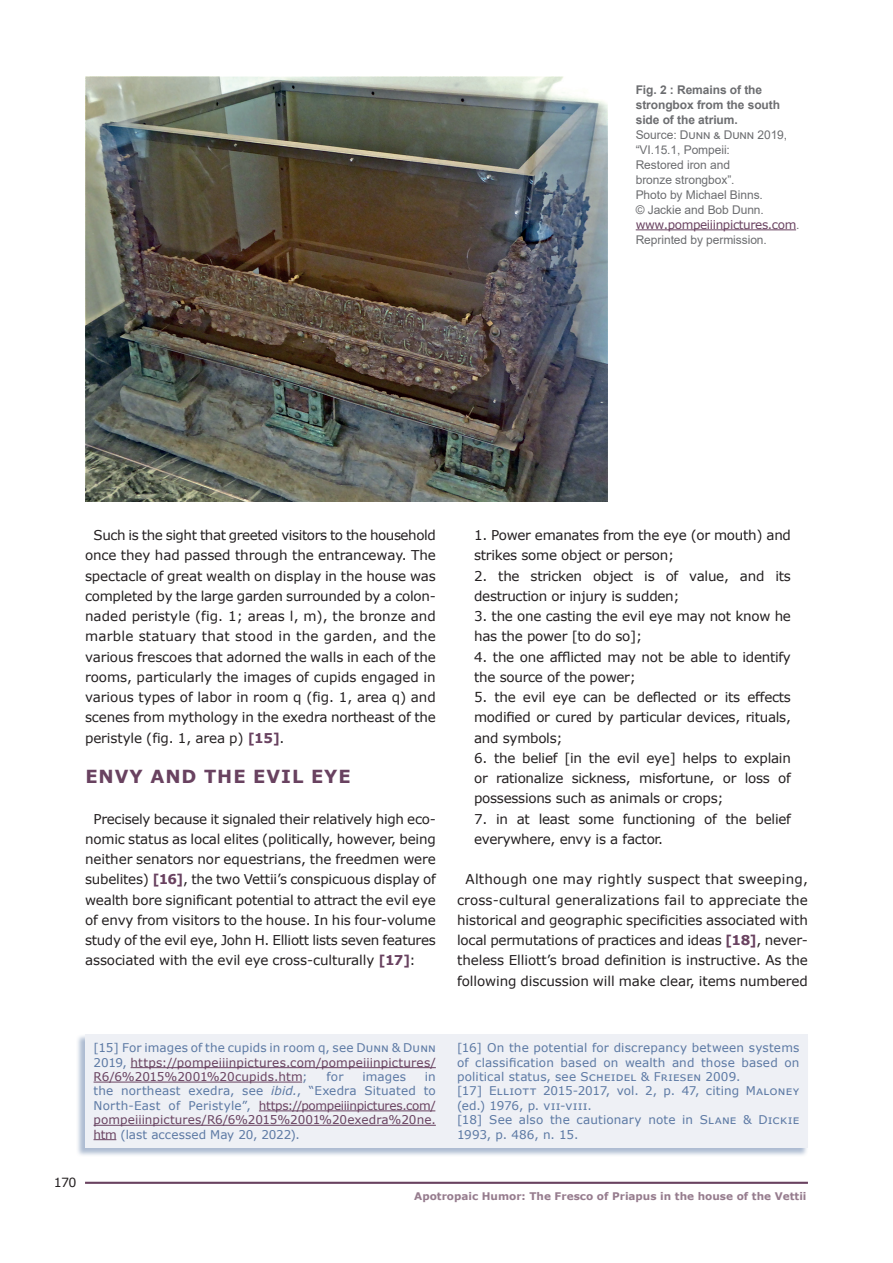
<style>
.page{position:relative;width:893px;height:1263px;background:#fff}
.page>*{position:absolute;margin:0;border:0;box-sizing:border-box;transform-origin:0 0}
.t1{font:700 18px "Verdana";letter-spacing:.055em;color:#694260}
.t2{font:13.5px/20.2px "Verdana";letter-spacing:-.02em;color:#231f20;text-align:justify}
.t3{font:12.6px "Verdana";color:#231f20}
.t4{font:12px/14.4px "Verdana";letter-spacing:.01em;color:#5c79a4;text-align:justify}
.t5{font:12px/15px "Arial";letter-spacing:-.005em;color:#6c6d70}
.t6{font:12px/14.4px "Verdana";letter-spacing:.005em;color:#694260;text-align:justify}
.t7{font:700 12px/15px "Arial";letter-spacing:-.005em;color:#6c6d70}
.t8{font:12px "Verdana";letter-spacing:-.03em;color:#694260}
.t9{font:700 10.5px "Verdana";color:#967c8e}
.s1{font-family:"Arial";color:#6c6d70}
.s2{font-weight:700;color:#694260}
.s3{color:#5c79a4}
.s4{font-style:italic}
.s5{color:#694260}
</style>
<div class="page">
<hr style="left:85px;top:1182px;width:723px;height:2px;background:#694260">
<div style="left:76px;top:1034px;width:732px;height:123px;background:#5c79a4;opacity:.5"></div>
<div style="left:85px;top:1034px;width:723px;height:114px;background:#eef0f5"></div>
<hr style="left:131px;top:1067px;width:305px;height:1px;background:#694260">
<hr style="left:94px;top:1082px;width:208px;height:1px;background:#694260">
<hr style="left:259px;top:1110px;width:176px;height:1px;background:#694260">
<hr style="left:94px;top:1125px;width:342px;height:1px;background:#694260">
<svg style="left:94px;top:1139px;width:22px;height:1px"></svg>
<img style="left:85px;top:77px;width:522px;height:425px">
<hr style="left:636px;top:229px;width:160px;height:1px;background:#694260">
<p class="t7" style="left:636px;top:82px;width:146px">Fig. 2 : Remains of the strongbox from the south side of the atrium.</p>
<p class="t5" style="left:636px;top:127px;width:153px">Source: Dunn &amp; Dunn 2019, “VI.15.1, Pompeii:<br>Restored iron and<br>bronze strongbox”.<br>Photo by Michael Binns.<br>© Jackie and Bob Dunn.</p>
<p class="t8" style="left:636px;top:216px;width:165px">www.pompeiiinpictures.com<span class="s1">.</span></p>
<p class="t5" style="left:636px;top:232px;width:133px">Reprinted by permission.</p>
<p class="t2" style="left:85px;top:525px;width:352px;text-indent:9px">Such is the sight that greeted visitors to the household once they had passed through the entranceway. The spectacle of great wealth on display in the house was completed by the large garden surrounded by a colon&shy;naded peristyle (fig. 1; areas l, m), the bronze and marble statuary that stood in the garden, and the various frescoes that adorned the walls in each of the rooms, particularly the images of cupids engaged in various types of labor in room q (fig. 1, area q) and scenes from mythology in the exedra northeast of the peristyle (fig. 1, area p) <span class="s2">[15]</span>.</p>
<h1 class="t1" style="left:85px;top:764px;width:267px">ENVY AND THE EVIL EYE</h1>
<p class="t2" style="left:85px;top:808px;width:352px;text-indent:9px">Precisely because it signaled their relatively high eco&shy;nomic status as local elites (politically, however, being neither senators nor equestrians, the freedmen were subelites) <span class="s2">[16]</span>, the two Vettii’s conspicuous display of wealth bore significant potential to attract the evil eye of envy from visitors to the house. In his four-volume study of the evil eye, John H. Elliott lists seven features associated with the evil eye cross-culturally <span class="s2">[17]</span>:</p>
<p class="t2" style="left:474px;top:525px;width:318px">1. Power emanates from the eye (or mouth) and strikes some object or person;</p>
<p class="t2" style="left:474px;top:565px;width:318px">2. the stricken object is of value, and its destruction or injury is sudden;</p>
<p class="t2" style="left:474px;top:606px;width:318px">3. the one casting the evil eye may not know he has the power [to do so];</p>
<p class="t2" style="left:474px;top:646px;width:318px">4. the one afflicted may not be able to identify the source of the power;</p>
<p class="t2" style="left:474px;top:687px;width:318px">5. the evil eye can be deflected or its effects modified or cured by particular devices, rituals, and symbols;</p>
<p class="t2" style="left:474px;top:748px;width:318px">6. the belief [in the evil eye] helps to explain or rationalize sickness, misfortune, or loss of possessions such as animals or crops;</p>
<p class="t2" style="left:474px;top:808px;width:318px">7. in at least some functioning of the belief everywhere, envy is a factor.</p>
<p class="t2" style="left:457px;top:869px;width:352px;text-indent:9px">Although one may rightly suspect that sweeping, cross-cultural generalizations fail to appreciate the historical and geographic specificities associated with local permutations of practices and ideas <span class="s2">[18]</span>, never&shy;theless Elliott’s broad definition is instructive. As the following discussion will make clear, items numbered</p>
<p class="t3" style="left:54px;top:1173px;width:24px">170</p>
<p class="t6" style="left:94px;top:1040px;width:344px"><span class="s3">[15] For images of the cupids in room q, see Dunn &amp; Dunn 2019,</span> https://pompeiiinpictures.com/pompeiiinpictures/ R6/6%2015%2001%20cupids.htm<span class="s3">;</span></p>
<p class="t4" style="left:326px;top:1069px;width:19px">for</p>
<p class="t4" style="left:362px;top:1069px;width:45px">images</p>
<p class="t4" style="left:94px;top:1069px;width:344px;text-indent:331px">in the northeast exedra, see <span class="s4">ibid.</span>, “Exedra Situated to North-East of Peristyle”, <span class="s5">https://pompeiiinpictures.com/ pompeiiinpictures/R6/6%2015%2001%20exedra%20ne. htm</span> (last accessed May 20, 2022).</p>
<p class="t4" style="left:457px;top:1040px;width:344px;text-align:left">[16] On the potential for discrepancy between systems of classification based on wealth and those based on political status, see Scheidel &amp; Friesen 2009.<br>[17] Elliott 2015-2017, vol. 2, p. 47, citing Maloney (ed.) 1976, p. vii-viii.<br>[18] See also the cautionary note in Slane &amp; Dickie 1993, p. 486, n. 15.</p>
<p class="t9" style="left:414px;top:1189px;width:394px">Apotropaic Humor: The Fresco of Priapus in the house of the Vettii</p>
</div>
